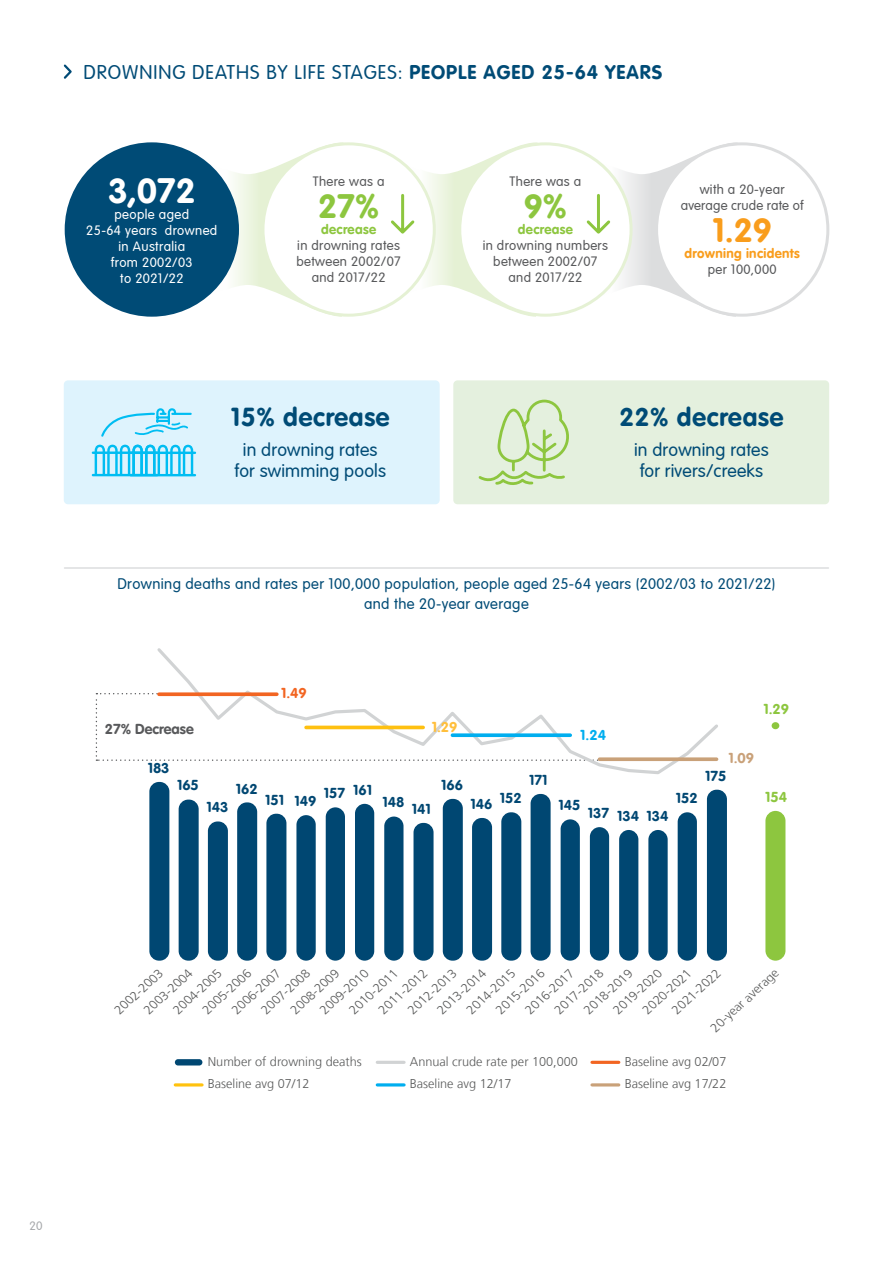
<style>
.page{position:relative;width:893px;height:1263px;background:#fff}
.page>*{position:absolute;margin:0;border:0;box-sizing:border-box;transform-origin:0 0}
.t1{font:700 34.5px "VAG Rounded LT Pro";color:#fff}
.t2{font:700 33.3px "VAG Rounded LT Pro";color:#8dc63f}
.t3{font:700 33.3px "VAG Rounded LT Pro";color:#f99d1c}
.t4{font:700 25.5px "VAG Rounded LT Pro";letter-spacing:.03em;color:#004b76}
.t5{font:300 19.5px "VAG Rounded LT Pro";letter-spacing:.05em;color:#004b76}
.t6{font:300 18px/21px "VAG Rounded LT Pro";letter-spacing:.01em;color:#004b76;text-align:center}
.t7{font:300 15px/19.5px "VAG Rounded LT Pro";letter-spacing:.025em;color:#004b76;text-align:center}
.t8{font:700 14.1px "VAG Rounded LT Pro";color:#004772}
.t9{font:700 14.1px "VAG Rounded LT Pro";color:#58595b}
.t10{font:700 14.1px "VAG Rounded LT Pro";color:#8dc63f}
.t11{font:700 14.1px "VAG Rounded LT Pro";color:#f26522}
.t12{font:700 14.1px "VAG Rounded LT Pro";color:#ffbf3c}
.t13{font:700 14.1px "VAG Rounded LT Pro";color:#00aeef}
.t14{font:700 14.1px "VAG Rounded LT Pro";color:#c9a179}
.t15{font:300 13.35px/15.9px "VAG Rounded LT Pro";letter-spacing:.025em;color:#58595b;text-align:center}
.t16{font:300 13.35px/15.9px "VAG Rounded LT Pro";letter-spacing:.03em;color:#fff;text-align:center}
.t17{font:700 13.35px "VAG Rounded LT Pro";letter-spacing:.025em;color:#f99d1c}
.t18{font:700 13.35px "VAG Rounded LT Pro";letter-spacing:.025em;color:#8dc63f}
.t19{font:300 12.75px "Frutiger LT";color:#595a5a}
.t20{font:300 12.6px "Frutiger LT";color:#595a5a}
.t21{font:300 12px "VAG Rounded LT Pro";color:#a7a9ac}
.s1{font-weight:700}
</style>
<div class="page">
<svg style="left:63px;top:64px;width:9px;height:15px"></svg>
<svg style="left:161px;top:142px;width:572px;height:175px"></svg>
<div style="left:66px;top:144px;width:171px;height:171px;background:#004b76;border-radius:50%"></div>
<div style="left:657px;top:144px;width:171px;height:171px;background:#fff;border-radius:50%"></div>
<div style="left:175px;top:1059px;width:27px;height:6px;background:#004772;border-radius:3px"></div>
<hr style="left:377px;top:1061px;width:27px;height:3px;background:#d1d3d4">
<hr style="left:592px;top:1061px;width:27px;height:3px;background:#f26522">
<hr style="left:175px;top:1083px;width:27px;height:3px;background:#ffc20e">
<hr style="left:377px;top:1083px;width:27px;height:3px;background:#00aeef">
<hr style="left:592px;top:1083px;width:27px;height:3px;background:#c9a179">
<div style="left:765px;top:811px;width:20px;height:150px;background:#8dc63f;border-radius:10px"></div>
<svg style="left:149px;top:782px;width:578px;height:179px;fill:#004772"></svg>
<svg style="left:155px;top:648px;width:564px;height:126px"></svg>
<div style="left:772px;top:722px;width:7px;height:7px;background:#8dc63f;border-radius:50%"></div>
<svg style="left:159px;top:692px;width:118px;height:4px"></svg>
<hr style="left:306px;top:726px;width:117px;height:3px;background:#fec010">
<svg style="left:452px;top:733px;width:118px;height:4px"></svg>
<svg style="left:599px;top:757px;width:118px;height:4px"></svg>
<div style="left:64px;top:380px;width:376px;height:124px;background:#def3fd;border-radius:4px"></div>
<div style="left:453px;top:380px;width:376px;height:124px;background:#e4f0de;border-radius:4px"></div>
<hr style="left:65px;top:567px;width:763px;height:2px;background:#dcddde">
<svg style="left:478px;top:399px;width:91px;height:86px"></svg>
<hr style="left:92px;top:474px;width:66px;height:2px;background:#00bdf2">
<hr style="left:92px;top:451px;width:66px;height:3px;background:#00bdf2">
<svg style="left:95px;top:445px;width:98px;height:29px"></svg>
<hr style="left:130px;top:474px;width:66px;height:2px;background:#00bdf2">
<hr style="left:130px;top:452px;width:66px;height:2px;background:#00bdf2">
<svg style="left:101px;top:408px;width:91px;height:29px"></svg>
<h3 class="t5" style="left:83px;top:61px;width:580px">DROWNING DEATHS BY LIFE STAGES: <span class="s1">PEOPLE AGED 25-64 YEARS</span></h3>
<h1 class="t1" style="left:108px;top:169px;width:89px">3,072</h1>
<p class="t16" style="left:86px;top:207px;width:133px">people aged<br>25-64 years drowned in Australia<br>from 2002/03<br>to 2021/22</p>
<p class="t15" style="left:313px;top:174px;width:73px">There was a</p>
<h2 class="t2" style="left:318px;top:185px;width:62px">27%</h2>
<p class="t18" style="left:321px;top:221px;width:57px">decrease</p>
<p class="t15" style="left:296px;top:238px;width:106px">in drowning rates between 2002/07 and 2017/22</p>
<p class="t15" style="left:510px;top:174px;width:73px">There was a</p>
<h2 class="t2" style="left:524px;top:185px;width:45px">9%</h2>
<p class="t18" style="left:518px;top:221px;width:57px">decrease</p>
<p class="t15" style="left:483px;top:238px;width:127px">in drowning numbers between 2002/07 and 2017/22</p>
<p class="t15" style="left:681px;top:182px;width:124px">with a 20-year average crude rate of</p>
<h2 class="t3" style="left:712px;top:209px;width:61px">1.29</h2>
<p class="t17" style="left:684px;top:245px;width:117px">drowning incidents</p>
<p class="t15" style="left:708px;top:262px;width:70px">per 100,000</p>
<h3 class="t4" style="left:231px;top:401px;width:160px">15% decrease</h3>
<h3 class="t6" style="left:234px;top:439px;width:153px">in drowning rates for swimming pools</h3>
<h3 class="t4" style="left:619px;top:401px;width:165px">22% decrease</h3>
<h3 class="t6" style="left:634px;top:439px;width:136px">in drowning rates for rivers/creeks</h3>
<p class="t7" style="left:117px;top:575px;width:659px">Drowning deaths and rates per 100,000 population, people aged 25-64 years (2002/03 to 2021/22) and the 20-year average</p>
<p class="t9" style="left:105px;top:720px;width:90px">27% Decrease</p>
<p class="t11" style="left:281px;top:684px;width:27px">1.49</p>
<p class="t8" style="left:148px;top:759px;width:23px">183</p>
<p class="t8" style="left:177px;top:776px;width:23px">165</p>
<p class="t8" style="left:206px;top:798px;width:23px">143</p>
<p class="t8" style="left:236px;top:780px;width:23px">162</p>
<p class="t8" style="left:265px;top:791px;width:53px">151 149</p>
<p class="t8" style="left:324px;top:782px;width:50px">157 161</p>
<p class="t12" style="left:432px;top:718px;width:27px">1.29</p>
<p class="t8" style="left:382px;top:793px;width:23px">148</p>
<p class="t8" style="left:412px;top:800px;width:20px">141</p>
<p class="t8" style="left:441px;top:776px;width:23px">166</p>
<p class="t8" style="left:470px;top:792px;width:53px">146 152</p>
<p class="t8" style="left:529px;top:771px;width:20px">171</p>
<p class="t13" style="left:580px;top:726px;width:27px">1.24</p>
<p class="t8" style="left:558px;top:796px;width:23px">145</p>
<p class="t8" style="left:588px;top:807px;width:82px">137 134 134</p>
<p class="t8" style="left:676px;top:789px;width:23px">152</p>
<p class="t14" style="left:728px;top:749px;width:27px">1.09</p>
<p class="t8" style="left:705px;top:767px;width:23px">175</p>
<p class="t10" style="left:763px;top:700px;width:27px">1.29</p>
<p class="t10" style="left:765px;top:788px;width:23px">154</p>
<p class="t21" style="left:30px;top:1218px;width:14px">20</p>
<p class="t20" style="left:141px;top:1007px;width:62px;rotate:-43deg">2003-2004</p>
<p class="t20" style="left:435px;top:1007px;width:62px;rotate:-43deg">2013-2014</p>
<p class="t20" style="left:259px;top:1007px;width:62px;rotate:-43deg">2007-2008</p>
<p class="t20" style="left:552px;top:1007px;width:62px;rotate:-43deg">2017-2018</p>
<p class="t20" style="left:317px;top:1007px;width:62px;rotate:-43deg">2009-2010</p>
<p class="t20" style="left:611px;top:1007px;width:62px;rotate:-43deg">2019-2020</p>
<p class="t20" style="left:200px;top:1007px;width:62px;rotate:-43deg">2005-2006</p>
<p class="t20" style="left:494px;top:1007px;width:62px;rotate:-43deg">2015-2016</p>
<p class="t20" style="left:288px;top:1007px;width:62px;rotate:-43deg">2008-2009</p>
<p class="t20" style="left:582px;top:1007px;width:62px;rotate:-43deg">2018-2019</p>
<p class="t20" style="left:171px;top:1007px;width:62px;rotate:-43deg">2004-2005</p>
<p class="t20" style="left:464px;top:1007px;width:62px;rotate:-43deg">2014-2015</p>
<p class="t20" style="left:229px;top:1007px;width:62px;rotate:-43deg">2006-2007</p>
<p class="t20" style="left:523px;top:1007px;width:62px;rotate:-43deg">2016-2017</p>
<p class="t20" style="left:112px;top:1007px;width:62px;rotate:-43deg">2002-2003</p>
<p class="t20" style="left:405px;top:1007px;width:62px;rotate:-43deg">2012-2013</p>
<p class="t20" style="left:376px;top:1007px;width:62px;rotate:-43deg">2011-2012</p>
<p class="t20" style="left:670px;top:1007px;width:62px;rotate:-43deg">2021-2022</p>
<p class="t20" style="left:347px;top:1007px;width:62px;rotate:-43deg">2010-2011</p>
<p class="t20" style="left:640px;top:1007px;width:62px;rotate:-43deg">2020-2021</p>
<p class="t20" style="left:708px;top:1024px;width:88px;rotate:-43deg">20-year average</p>
<p class="t19" style="left:208px;top:1054px;width:156px">Number of drowning deaths</p>
<p class="t19" style="left:410px;top:1054px;width:170px">Annual crude rate per 100,000</p>
<p class="t19" style="left:625px;top:1054px;width:103px">Baseline avg 02/07</p>
<p class="t19" style="left:208px;top:1076px;width:103px">Baseline avg 07/12</p>
<p class="t19" style="left:410px;top:1076px;width:103px">Baseline avg 12/17</p>
<p class="t19" style="left:625px;top:1076px;width:103px">Baseline avg 17/22</p>
</div>
